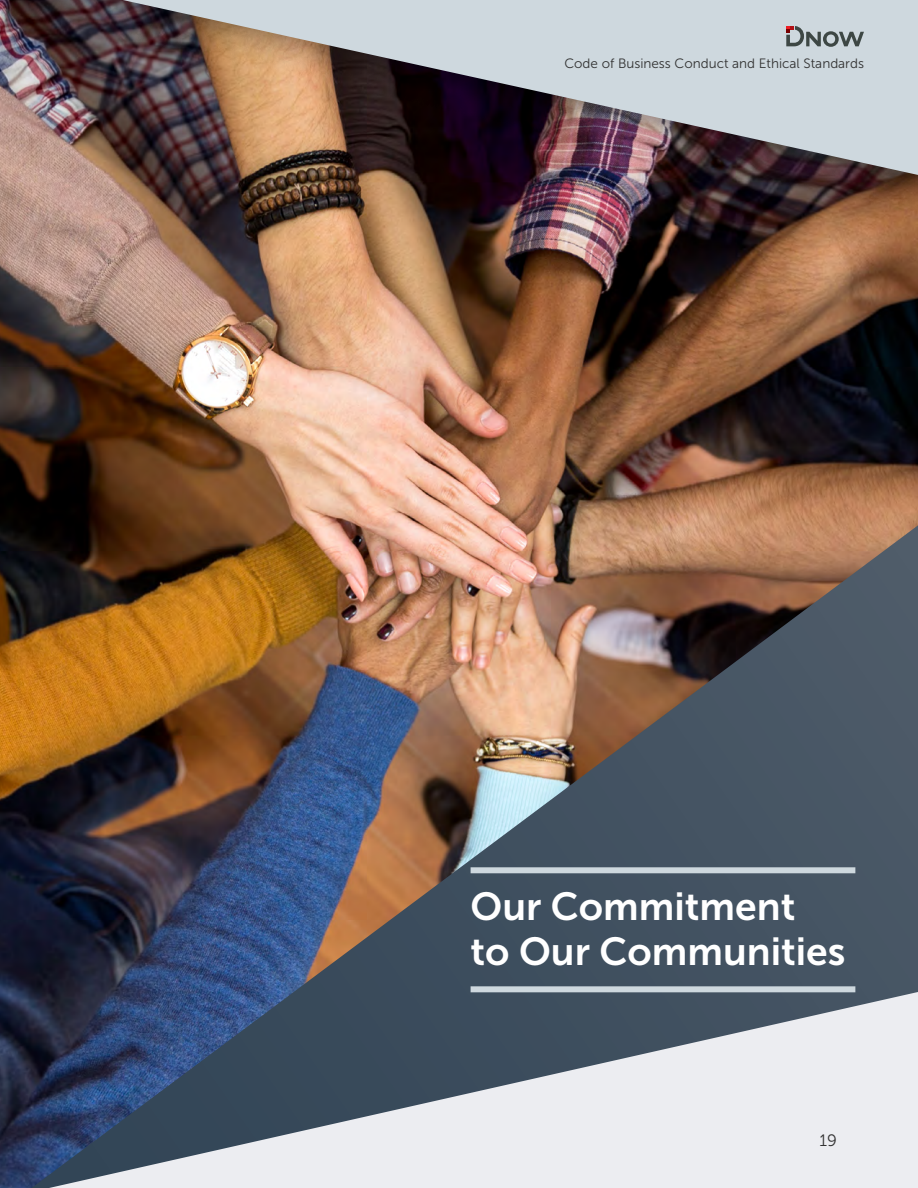
<style>
.page{position:relative;width:918px;height:1188px;background:#fff}
.page>*{position:absolute;margin:0;border:0;box-sizing:border-box;transform-origin:0 0}
.t1{font:39px/45px "Museo Sans 700";color:#fff}
.t2{font:16.5px "Museo Sans 300";color:#333}
.t3{font:13.5px "Museo Sans 300";color:#333}
</style>
<div class="page">
<img style="left:0;top:218px;width:918px;height:970px">
<div style="left:0;top:0;width:918px;height:218px;background:#000;opacity:.42"></div>
<img style="left:123px;top:0;width:795px;height:175px">
<svg style="left:49px;top:992px;width:869px;height:196px;background:#919ba9"></svg>
<div style="left:471px;top:867px;width:384px;height:6px;background:#ced8de"></div>
<div style="left:471px;top:986px;width:384px;height:6px;background:#ced8de"></div>
<svg style="left:786px;top:26px;width:78px;height:21px;background:#989da0"></svg>
<p class="t3" style="left:564px;top:57px;width:301px">Code of Business Conduct and Ethical Standards</p>
<h1 class="t1" style="left:471px;top:884px;width:376px">Our Commitment<br>to Our Communities</h1>
<p class="t2" style="left:820px;top:1132px;width:19px">19</p>
</div>
